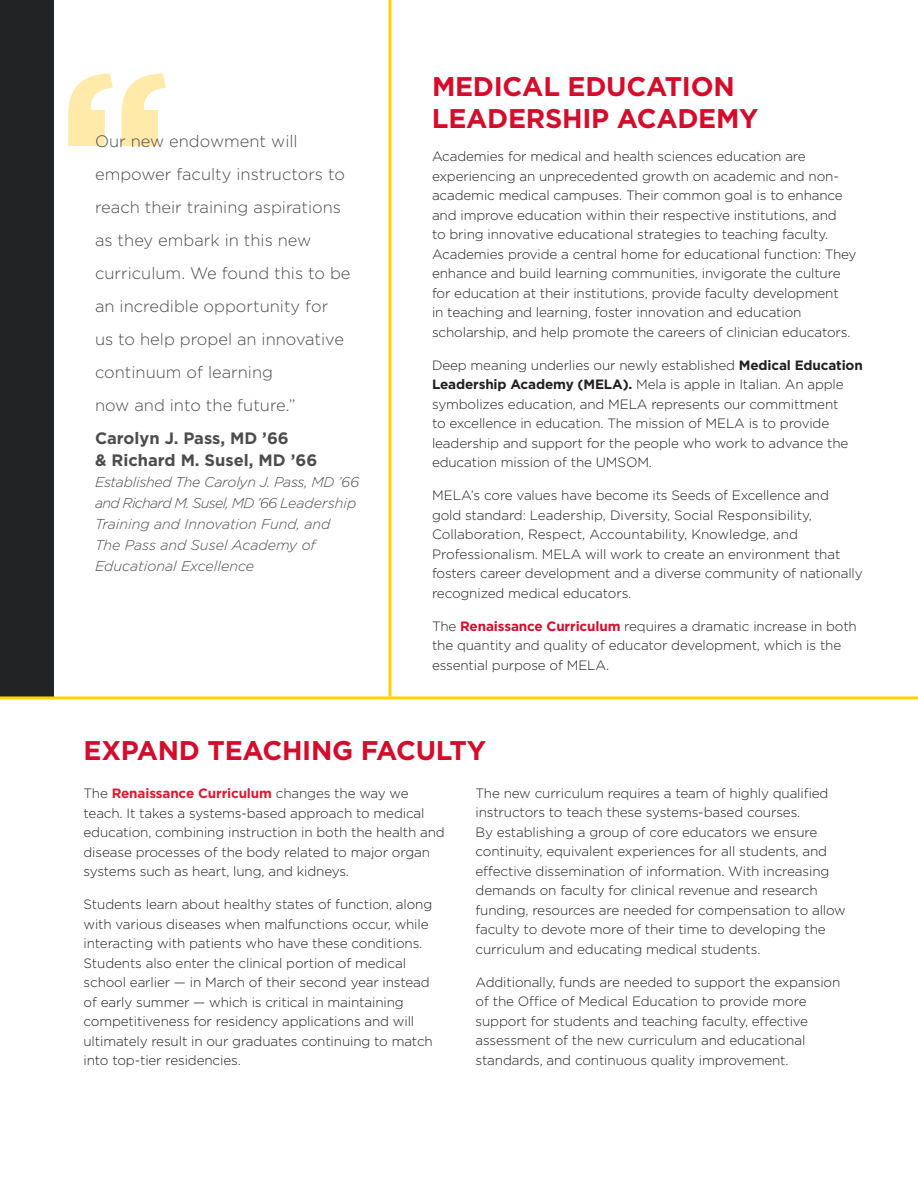
<style>
.page{position:relative;width:918px;height:1188px;background:#fff}
.page>*{position:absolute;margin:0;border:0;box-sizing:border-box;transform-origin:0 0}
.t1{font:700 225px "Gotham";color:#ffeaaa}
.t2{font:700 27px/32.4px "Gotham";letter-spacing:-.01em;color:#d30d2b}
.t3{font:300 16.5px/33px "Gotham";color:#4b4c4d}
.t4{font:700 16.5px/21.6px "Gotham";color:#4b4c4d}
.t5{font:italic 300 14.25px/21px "Gotham";letter-spacing:-.01em;color:#4b4c4d}
.t6{font:300 13.5px/19.5px "Gotham";letter-spacing:-.01em;color:#231f20}
.s1{font-weight:700}
.s2{font-weight:700;color:#d30d2b}
.s3{font-weight:700;color:#dc1a32}
</style>
<div class="page">
<div style="left:0;top:0;width:54px;height:698px;background:#222324"></div>
<svg style="left:388px;top:0;width:4px;height:696px;background:#fedf41"></svg>
<hr style="left:0;top:696px;width:918px;height:3px;background:#fed503">
<p class="t1" style="left:56px;top:3px;width:119px">‘‘</p>
<p class="t3" style="left:95px;top:125px;width:257px">Our new endowment will empower faculty instructors to reach their training aspirations as they embark in this new curriculum. We found this to be an incredible opportunity for us to help propel an innovative continuum of learning<br>now and into the future.”</p>
<p class="t4" style="left:95px;top:428px;width:224px">Carolyn J. Pass, MD ’66<br>&amp; Richard M. Susel, MD ’66</p>
<p class="t5" style="left:95px;top:471px;width:266px">Established The Carolyn J. Pass, MD ’66 and Richard M. Susel, MD ’66 Leadership<br>Training and Innovation Fund, and</p>
<p class="t5" style="left:95px;top:534px;width:222px">The Pass and Susel Academy of<br>Educational Excellence</p>
<p class="t2" style="left:432px;top:70px;width:328px">MEDICAL EDUCATION<br>LEADERSHIP ACADEMY</p>
<p class="t6" style="left:432px;top:147px;width:426px">Academies for medical and health sciences education are experiencing an unprecedented growth on academic and non&shy;academic medical campuses. Their common goal is to enhance and improve education within their respective institutions, and<br>to bring innovative educational strategies to teaching faculty.<br>Academies provide a central home for educational function: They enhance and build learning communities, invigorate the culture for education at their institutions, provide faculty development<br>in teaching and learning, foster innovation and education scholarship, and help promote the careers of clinician educators.</p>
<p class="t6" style="left:432px;top:355px;width:432px">Deep meaning underlies our newly established <span class="s1">Medical Education Leadership Academy (MELA).</span> Mela is apple in Italian. An apple symbolizes education, and MELA represents our committment<br>to excellence in education. The mission of MELA is to provide leadership and support for the people who work to advance the education mission of the UMSOM.</p>
<p class="t6" style="left:432px;top:485px;width:432px">MELA’s core values have become its Seeds of Excellence and<br>gold standard: Leadership, Diversity, Social Responsibility, Collaboration, Respect, Accountability, Knowledge, and Professionalism. MELA will work to create an environment that fosters career development and a diverse community of nationally recognized medical educators.</p>
<p class="t6" style="left:432px;top:616px;width:426px">The <span class="s2">Renaissance Curriculum</span> requires a dramatic increase in both the quantity and quality of educator development, which is the essential purpose of MELA.</p>
<p class="t2" style="left:84px;top:734px;width:404px">EXPAND TEACHING FACULTY</p>
<p class="t6" style="left:84px;top:784px;width:363px">The <span class="s3">Renaissance Curriculum</span> changes the way we teach. It takes a systems-based approach to medical education, combining instruction in both the health and disease processes of the body related to major organ systems such as heart, lung, and kidneys.</p>
<p class="t6" style="left:84px;top:895px;width:351px">Students learn about healthy states of function, along with various diseases when malfunctions occur, while interacting with patients who have these conditions.<br>Students also enter the clinical portion of medical school earlier — in March of their second year instead of early summer — which is critical in maintaining competitiveness for residency applications and will ultimately result in our graduates continuing to match into top-tier residencies.</p>
<p class="t6" style="left:476px;top:783px;width:372px">The new curriculum requires a team of highly qualified instructors to teach these systems-based courses.<br>By establishing a group of core educators we ensure continuity, equivalent experiences for all students, and effective dissemination of information. With increasing demands on faculty for clinical revenue and research funding, resources are needed for compensation to allow faculty to devote more of their time to developing the curriculum and educating medical students.</p>
<p class="t6" style="left:476px;top:972px;width:366px">Additionally, funds are needed to support the expansion of the Office of Medical Education to provide more support for students and teaching faculty, effective assessment of the new curriculum and educational standards, and continuous quality improvement.</p>
</div>
